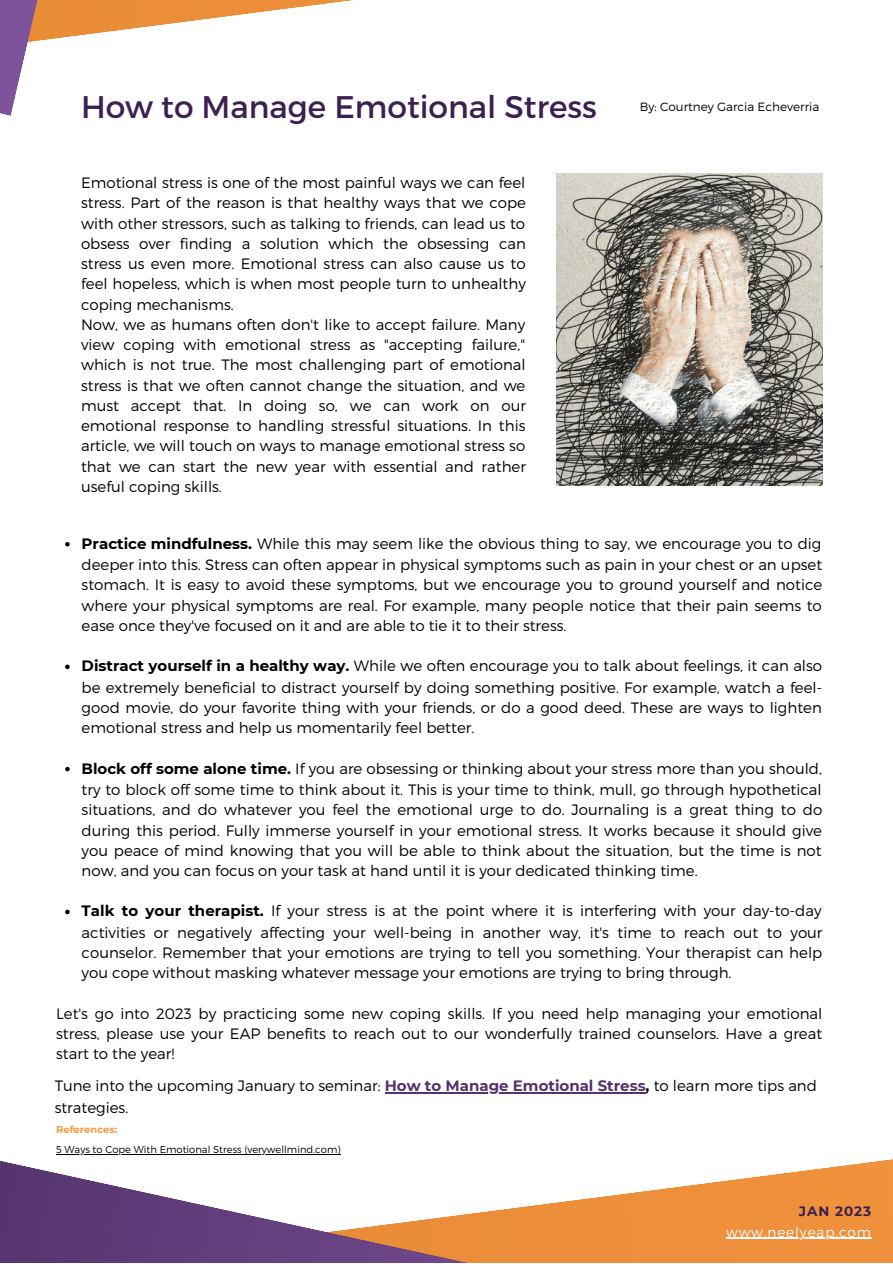
<style>
.page{position:relative;width:893px;height:1264px;background:#fff}
.page>*{position:absolute;margin:0;border:0;box-sizing:border-box;transform-origin:0 0}
.t1{font:31.2px "Montserrat";color:#3c2051}
.t2{font:300 15px/20.2px "Montserrat";color:#000;text-align:justify}
.t3{font:300 13.5px "Montserrat";letter-spacing:.07em;color:#fff}
.t4{font:700 13.5px "Montserrat";letter-spacing:.07em;color:#3c2051}
.t5{font:300 12px "Montserrat";color:#000}
.t6{font:300 9.9px "Montserrat";color:#000}
.t7{font:700 9.9px "Montserrat";color:#f89842}
.s1{font-weight:700}
.s2{font-weight:700;color:#54326d}
</style>
<div class="page">
<svg style="left:726px;top:1159px;width:166px;height:103px;background:#f19d53"></svg>
<svg style="left:0;top:1092px;width:726px;height:170px"></svg>
<svg style="left:286px;top:0;width:67px;height:9px"></svg>
<svg style="left:0;top:0;width:286px;height:116px"></svg>
<svg style="left:65px;top:542px;width:5px;height:4px"></svg>
<svg style="left:65px;top:664px;width:5px;height:5px"></svg>
<svg style="left:65px;top:767px;width:5px;height:4px"></svg>
<svg style="left:65px;top:909px;width:5px;height:5px"></svg>
<img style="left:556px;top:174px;width:266px;height:311px">
<hr style="left:726px;top:1237px;width:145px;height:1px;background:#fff">
<hr style="left:56px;top:1154px;width:284px;height:1px;background:#000">
<hr style="left:384px;top:1092px;width:261px;height:1px;background:#54326d">
<h1 class="t1" style="left:81px;top:88px;width:517px">How to Manage Emotional Stress</h1>
<p class="t2" style="left:81px;top:172px;width:446px;text-align:left">Emotional stress is one of the most painful ways we can feel stress. Part of the reason is that healthy ways that we cope with other stressors, such as talking to friends, can lead us to obsess over finding a solution which the obsessing can stress us even more. Emotional stress can also cause us to feel hopeless, which is when most people turn to unhealthy coping mechanisms.<br>Now, we as humans often don't like to accept failure. Many view coping with emotional stress as "accepting failure," which is not true. The most challenging part of emotional stress is that we often cannot change the situation, and we must accept that. In doing so, we can work on our emotional response to handling stressful situations. In this article, we will touch on ways to manage emotional stress so that we can start the new year with essential and rather useful coping skills.</p>
<p class="t5" style="left:639px;top:100px;width:181px">By: Courtney Garcia Echeverria</p>
<p class="t2" style="left:82px;top:533px;width:742px"><span class="s1">Practice mindfulness.</span> While this may seem like the obvious thing to say, we encourage you to dig deeper into this. Stress can often appear in physical symptoms such as pain in your chest or an upset stomach. It is easy to avoid these symptoms, but we encourage you to ground yourself and notice where your physical symptoms are real. For example, many people notice that their pain seems to ease once they've focused on it and are able to tie it to their stress.</p>
<p class="t2" style="left:82px;top:655px;width:742px"><span class="s1">Distract yourself in a healthy way.</span> While we often encourage you to talk about feelings, it can also be extremely beneficial to distract yourself by doing something positive. For example, watch a feel&shy;good movie, do your favorite thing with your friends, or do a good deed. These are ways to lighten emotional stress and help us momentarily feel better.</p>
<p class="t2" style="left:82px;top:757px;width:742px"><span class="s1">Block off some alone time.</span> If you are obsessing or thinking about your stress more than you should, try to block off some time to think about it. This is your time to think, mull, go through hypothetical situations, and do whatever you feel the emotional urge to do. Journaling is a great thing to do during this period. Fully immerse yourself in your emotional stress. It works because it should give you peace of mind knowing that you will be able to think about the situation, but the time is not now, and you can focus on your task at hand until it is your dedicated thinking time.</p>
<p class="t2" style="left:82px;top:900px;width:742px"><span class="s1">Talk to your therapist.</span> If your stress is at the point where it is interfering with your day-to-day activities or negatively affecting your well-being in another way, it's time to reach out to your counselor. Remember that your emotions are trying to tell you something. Your therapist can help you cope without masking whatever message your emotions are trying to bring through.</p>
<p class="t2" style="left:56px;top:1003px;width:767px">Let's go into 2023 by practicing some new coping skills. If you need help managing your emotional stress, please use your EAP benefits to reach out to our wonderfully trained counselors. Have a great start to the year!</p>
<p class="t2" style="left:55px;top:1074px;width:763px;line-height:21.3px">Tune into the upcoming January to seminar: <span class="s2">How to Manage Emotional Stress</span><span class="s1">,</span> to learn more tips and strategies.</p>
<p class="t7" style="left:56px;top:1121px;width:63px">References:</p>
<p class="t6" style="left:56px;top:1143px;width:286px">5 Ways to Cope With Emotional Stress (verywellmind.com)</p>
<p class="t4" style="left:798px;top:1201px;width:74px">JAN 2023</p>
<p class="t3" style="left:726px;top:1223px;width:146px">www.neelyeap.com</p>
</div>
